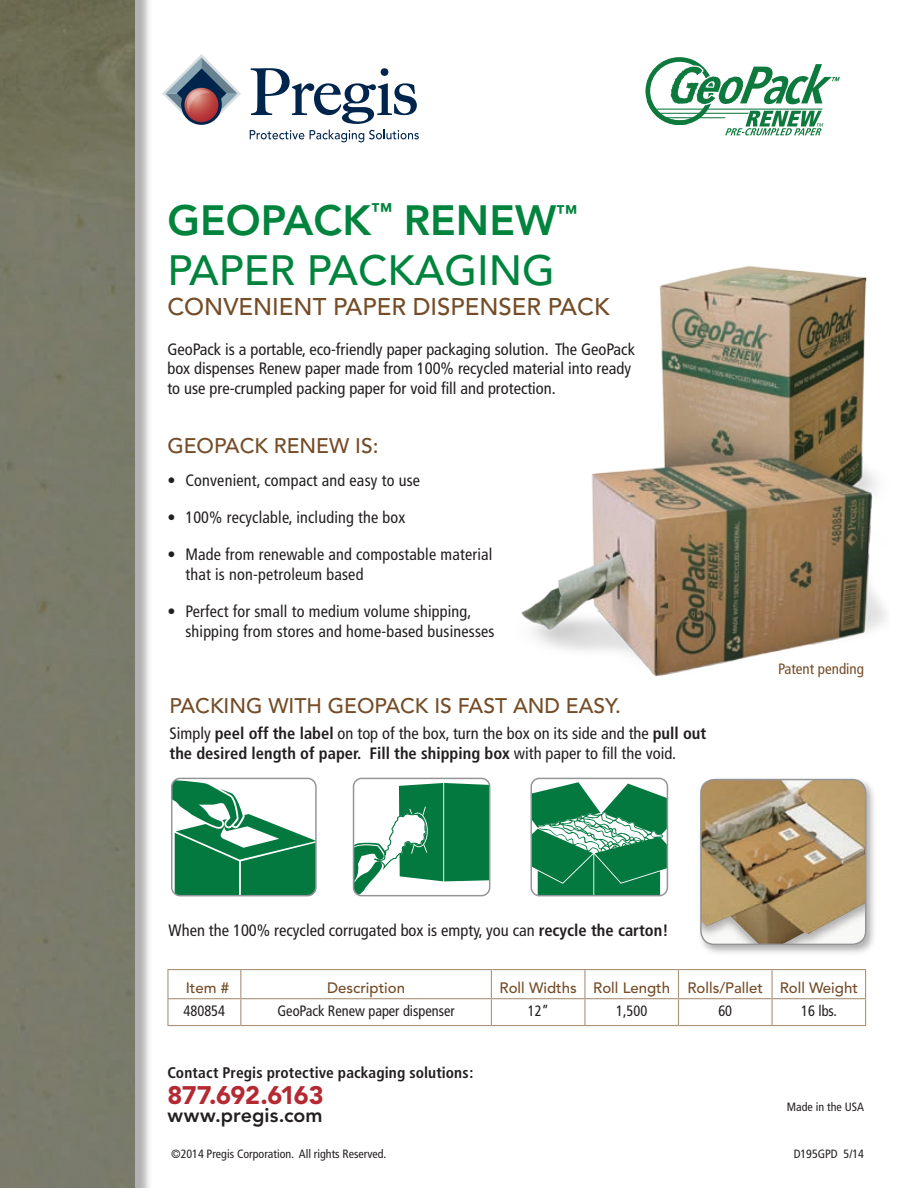
<style>
.page{position:relative;width:918px;height:1188px;background:#fff}
.page>*{position:absolute;margin:0;border:0;box-sizing:border-box;transform-origin:0 0}
.t1{font:500 42px/50.4px "Avenir";color:#00843d}
.t2{font:900 25.2px "Avenir";letter-spacing:-.02em;color:#b32a33}
.t3{font:500 24px "Avenir";color:#744c27}
.t4{font:500 21px "Avenir";color:#744c27}
.t5{font:800 19.65px "Avenir";letter-spacing:.005em;color:#231f20}
.t6{font:condensed 16.5px/19.5px "Frutiger";color:#231f20}
.t7{font:700 condensed 15.45px "Frutiger";letter-spacing:.005em;color:#231f20}
.t8{font:500 15px "Avenir";color:#744c27}
.t9{font:condensed 15px "Frutiger";color:#231f20;scale:.96 1}
.t10{font:condensed 15px "Frutiger";color:#744c27}
.t11{font:condensed 12px "Frutiger";color:#231f20}
.s1{font-weight:800}
.s2{font-weight:700}
</style>
<div class="page">
<div style="left:0;top:0;width:152px;height:1188px;background:#231f20;opacity:.35"></div>
<img style="left:0;top:0;width:135px;height:1188px">
<img style="left:521px;top:266px;width:366px;height:411px">
<svg style="left:250px;top:68px;width:169px;height:74px"></svg>
<svg style="left:162px;top:54px;width:79px;height:71px"></svg>
<svg style="left:646px;top:57px;width:194px;height:78px"></svg>
<div style="left:697px;top:776px;width:180px;height:180px;background:#231f20;opacity:.35"></div>
<img style="left:701px;top:780px;width:165px;height:164px">
<div style="left:700px;top:779px;width:166px;height:166px;border:2px solid #939598;border-radius:14px"></div>
<hr style="left:167px;top:970px;width:2px;height:28px;background:#ad9279">
<hr style="left:167px;top:969px;width:74px;height:1px;background:#ad9279">
<hr style="left:241px;top:969px;width:250px;height:1px;background:#ad9279">
<hr style="left:491px;top:969px;width:94px;height:1px;background:#ad9279">
<hr style="left:585px;top:969px;width:93px;height:1px;background:#ad9279">
<hr style="left:678px;top:969px;width:94px;height:1px;background:#ad9279">
<hr style="left:772px;top:969px;width:94px;height:1px;background:#ad9279">
<hr style="left:584px;top:970px;width:2px;height:28px;background:#ad9279">
<hr style="left:771px;top:970px;width:2px;height:28px;background:#ad9279">
<hr style="left:167px;top:999px;width:2px;height:26px;background:#ad9279">
<hr style="left:167px;top:998px;width:74px;height:1px;background:#ad9279">
<hr style="left:241px;top:998px;width:250px;height:1px;background:#ad9279">
<hr style="left:491px;top:998px;width:94px;height:1px;background:#ad9279">
<hr style="left:585px;top:998px;width:93px;height:1px;background:#ad9279">
<hr style="left:678px;top:998px;width:94px;height:1px;background:#ad9279">
<hr style="left:772px;top:998px;width:94px;height:1px;background:#ad9279">
<svg style="left:240px;top:970px;width:1px;height:55px"></svg>
<svg style="left:491px;top:970px;width:1px;height:55px"></svg>
<hr style="left:584px;top:999px;width:2px;height:26px;background:#ad9279">
<svg style="left:678px;top:970px;width:1px;height:55px"></svg>
<hr style="left:771px;top:999px;width:2px;height:26px;background:#ad9279">
<svg style="left:865px;top:970px;width:1px;height:55px"></svg>
<hr style="left:167px;top:1025px;width:74px;height:1px;background:#ad9279">
<hr style="left:241px;top:1025px;width:250px;height:1px;background:#ad9279">
<hr style="left:491px;top:1025px;width:94px;height:1px;background:#ad9279">
<hr style="left:585px;top:1025px;width:93px;height:1px;background:#ad9279">
<hr style="left:678px;top:1025px;width:94px;height:1px;background:#ad9279">
<hr style="left:772px;top:1025px;width:94px;height:1px;background:#ad9279">
<svg style="left:172px;top:780px;width:144px;height:116px"></svg>
<div style="left:171px;top:778px;width:146px;height:118px;border:1px solid #939598;border-radius:8px"></div>
<svg style="left:355px;top:783px;width:135px;height:112px"></svg>
<div style="left:353px;top:778px;width:137px;height:118px;border:1px solid #939598;border-radius:8px"></div>
<svg style="left:531px;top:782px;width:135px;height:114px"></svg>
<div style="left:531px;top:778px;width:137px;height:118px;border:1px solid #939598;border-radius:8px"></div>
<h1 class="t1" style="left:167px;top:196px;width:411px"><span class="s1">GEOPACK</span><sup>™</sup> <span class="s1">RENEW</span><sup>™<br></sup>PAPER PACKAGING</h1>
<h3 class="t3" style="left:167px;top:293px;width:444px">CONVENIENT PAPER DISPENSER PACK</h3>
<p class="t6" style="left:167px;top:339px;width:469px">GeoPack is a portable, eco-friendly paper packaging solution. The GeoPack box dispenses Renew paper made from 100% recycled material into ready to use pre-crumpled packing paper for void fill and protection.</p>
<p class="t4" style="left:167px;top:433px;width:213px">GEOPACK RENEW IS:</p>
<p class="t6" style="left:167px;top:470px;width:254px">• Convenient, compact and easy to use</p>
<p class="t6" style="left:167px;top:508px;width:240px">• 100% recyclable, including the box</p>
<p class="t6" style="left:185px;top:545px;width:309px;text-indent:-18px">• Made from renewable and compostable material that is non-petroleum based</p>
<p class="t6" style="left:185px;top:602px;width:311px;text-indent:-18px">• Perfect for small to medium volume shipping, shipping from stores and home-based businesses</p>
<p class="t4" style="left:170px;top:694px;width:453px">PACKING WITH GEOPACK IS FAST AND EASY.</p>
<p class="t6" style="left:170px;top:724px;width:538px">Simply <span class="s2">peel off the label</span> on top of the box, turn the box on its side and the <span class="s2">pull out the desired length of paper. Fill the shipping box</span> with paper to fill the void.</p>
<p class="t6" style="left:169px;top:920px;width:501px">When the 100% recycled corrugated box is empty, you can <span class="s2">recycle the carton!</span></p>
<p class="t10" style="left:778px;top:660px;width:87px">Patent pending</p>
<p class="t8" style="left:186px;top:979px;width:45px">Item #</p>
<p class="t8" style="left:327px;top:979px;width:80px">Description</p>
<p class="t8" style="left:500px;top:979px;width:360px">Roll Widths Roll Length Rolls/Pallet Roll Weight</p>
<p class="t9" style="left:184px;top:1002px;width:45px">480854</p>
<p class="t9" style="left:277px;top:1002px;width:186px">GeoPack Renew paper dispenser</p>
<p class="t9" style="left:528px;top:1002px;width:23px">12”</p>
<p class="t9" style="left:616px;top:1002px;width:34px">1,500</p>
<p class="t9" style="left:718px;top:1002px;width:16px">60</p>
<p class="t9" style="left:801px;top:1002px;width:39px">16 lbs.</p>
<p class="t7" style="left:167px;top:1064px;width:307px">Contact Pregis protective packaging solutions:</p>
<h2 class="t2" style="left:167px;top:1080px;width:158px">877.692.6163</h2>
<p class="t5" style="left:167px;top:1103px;width:157px">www.pregis.com</p>
<p class="t11" style="left:171px;top:1147px;width:217px">©2014 Pregis Corporation. All rights Reserved.</p>
<p class="t11" style="left:787px;top:1099px;width:79px">Made in the USA</p>
<p class="t11" style="left:794px;top:1146px;width:72px">D195GPD 5/14</p>
</div>
